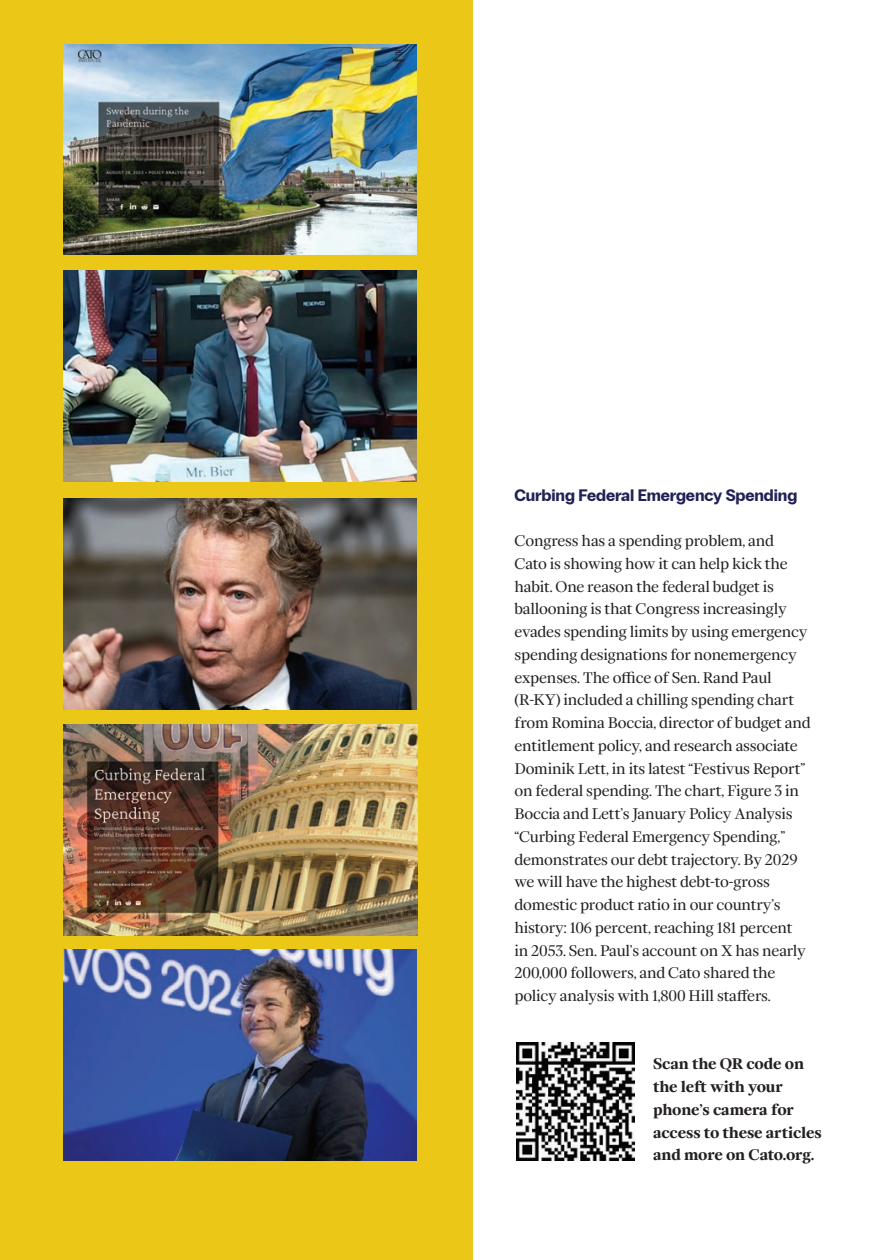
<style>
.page{position:relative;width:882px;height:1260px;background:#fff}
.page>*{position:absolute;margin:0;border:0;box-sizing:border-box;transform-origin:0 0}
._2-Col_Subhead{font:800 16.62px "PP Radio Grotesk";letter-spacing:-.005em;color:#202155}
._2-Col_Body_No_Indent{font:14.35px/22.8px "ES Face";letter-spacing:-.01em;color:#231f20}
._2-Col_Body_No_Indent-2{font:700 14.35px/22.8px "ES Face";letter-spacing:-.015em;color:#231f20}
</style>
<div class="page">
<div style="left:0;top:0;width:472px;height:1260px;background:#ebc718"></div>
<img style="left:63px;top:44px;width:353px;height:211px">
<img style="left:63px;top:499px;width:353px;height:210px">
<img style="left:63px;top:270px;width:353px;height:211px">
<img style="left:64px;top:724px;width:353px;height:211px">
<img style="left:63px;top:949px;width:353px;height:211px">
<img style="left:517px;top:1043px;width:117px;height:117px">
<p class="_2-Col_Subhead" style="left:514px;top:485px;width:284px">Curbing Federal Emergency Spending</p>
<p class="_2-Col_Body_No_Indent" style="left:514px;top:528px;width:298px">Congress has a spending problem, and<br>Cato is showing how it can help kick the habit. One reason the federal budget is ballooning is that Congress increasingly evades spending limits by using emergency spending designations for nonemergency expenses. The office of Sen. Rand Paul (R-KY) included a chilling spending chart from Romina Boccia, director of budget and entitlement policy, and research associate Dominik Lett, in its latest “Festivus Report” on federal spending. The chart, Figure 3 in Boccia and Lett’s January Policy Analysis “Curbing Federal Emergency Spending,” demonstrates our debt trajectory. By 2029 we will have the highest debt-to-gross domestic product ratio in our country’s history: 106 percent, reaching 181 percent<br>in 2053. Sen. Paul’s account on X has nearly 200,000 followers, and Cato shared the policy analysis with 1,800 Hill staffers.</p>
<p class="_2-Col_Body_No_Indent-2" style="left:653px;top:1052px;width:170px">Scan the QR code on the left with your phone’s camera for access to these articles and more on Cato.org.</p>
</div>
